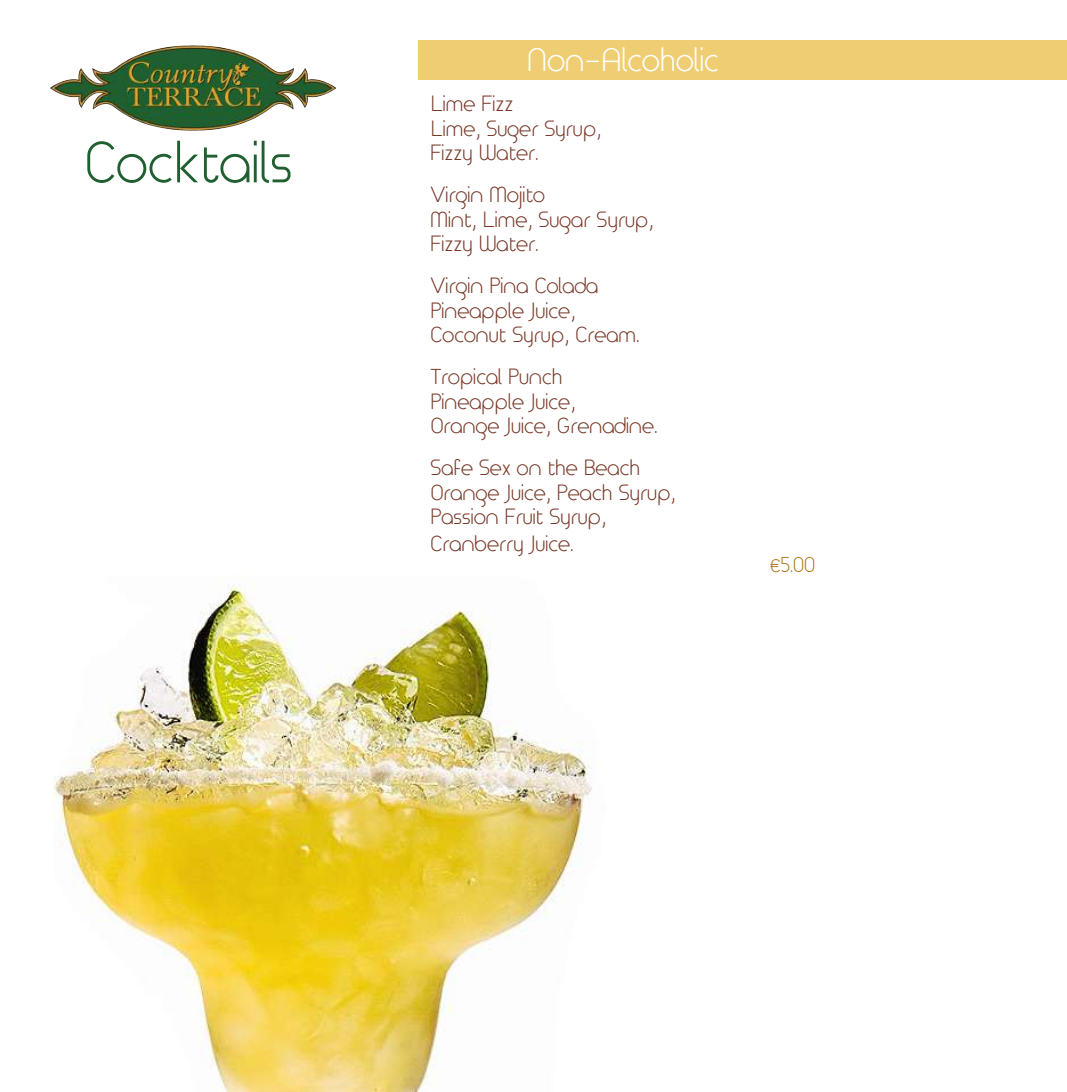
<style>
.page{position:relative;width:1067px;height:1092px;background:#fff}
.page>*{position:absolute;margin:0;border:0;box-sizing:border-box;transform-origin:0 0}
.t1{font:55.48px "Time Burner";color:#1f5f30}
.t2{font:31.5px "Time Burner";color:#fff}
.t3{font:21px/24.5px "Time Burner";color:#773726}
.t4{font:17.5px "Time Burner";color:#a46907}
</style>
<div class="page">
<div style="left:418px;top:40px;width:649px;height:39px;background:#efce73"></div>
<img style="left:50px;top:45px;width:286px;height:86px">
<img style="left:53px;top:575px;width:547px;height:516px">
<h1 class="t1" style="left:85px;top:131px;width:210px">Cocktails</h1>
<h2 class="t2" style="left:527px;top:42px;width:194px">Non-Alcoholic</h2>
<p class="t3" style="left:430px;top:93px;width:172px">Lime Fizz<br>Lime, Suger Syrup,<br>Fizzy Water.</p>
<p class="t3" style="left:430px;top:184px;width:224px">Virgin Mojito<br>Mint, Lime, Sugar Syrup,<br>Fizzy Water.</p>
<p class="t3" style="left:430px;top:275px;width:211px">Virgin Pina Colada<br>Pineapple Juice,<br>Coconut Syrup, Cream.</p>
<p class="t3" style="left:430px;top:366px;width:229px">Tropical Punch<br>Pineapple Juice,<br>Orange Juice, Grenadine.</p>
<p class="t3" style="left:430px;top:457px;width:246px;line-height:25px">Safe Sex on the Beach<br>Orange Juice, Peach Syrup,<br>Passion Fruit Syrup,<br>Cranberry Juice.</p>
<p class="t4" style="left:769px;top:555px;width:47px">€5.00</p>
</div>
